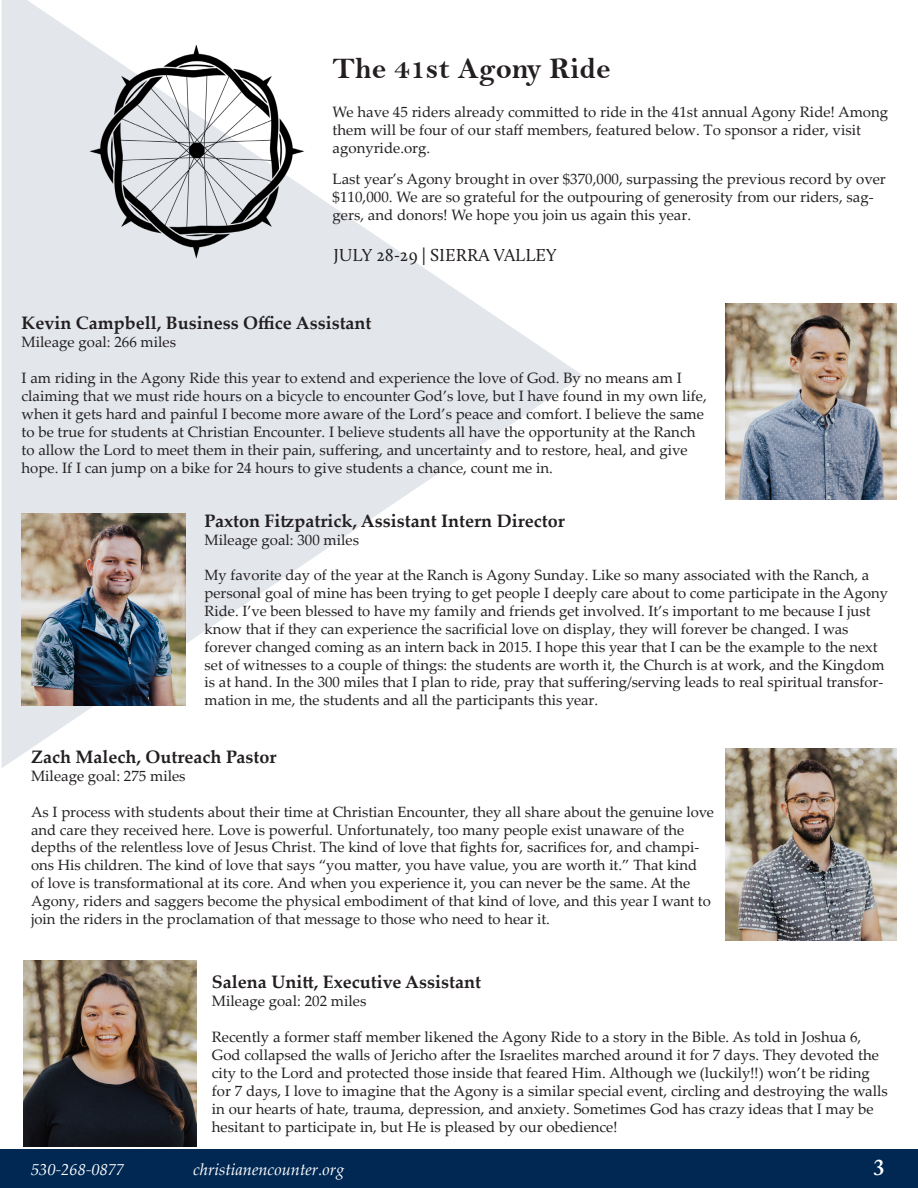
<style>
.page{position:relative;width:918px;height:1188px;background:#fff}
.page>*{position:absolute;margin:0;border:0;box-sizing:border-box;transform-origin:0 0}
.t1{font:30px "Bell MT Bold";color:#231f20}
.t2{font:600 22.5px "Adobe Caslon Pro";color:#fff}
.t3{font:700 18px "Palatino Linotype";color:#231f20}
.t4{font:18px "Calluna";color:#231f20}
.t5{font:italic 16.5px "Palatino Linotype";color:#fff}
.t6{font:15px/18px "Palatino Linotype";color:#231f20}
.t7{font:14.85px/17.9px "Palatino Linotype";color:#231f20}
</style>
<div class="page">
<svg style="left:2px;top:0;width:581px;height:768px"></svg>
<div style="left:0;top:1150px;width:918px;height:38px;background:#002853"></div>
<img style="left:23px;top:961px;width:174px;height:186px">
<img style="left:22px;top:513px;width:164px;height:193px">
<img style="left:726px;top:304px;width:171px;height:196px">
<img style="left:725px;top:748px;width:171px;height:193px">
<img style="left:65px;top:46px;width:251px;height:219px">
<p class="t1" style="left:333px;top:50px;width:279px">The 41st Agony Ride</p>
<p class="t6" style="left:333px;top:102px;width:557px">We have 45 riders already committed to ride in the 41st annual Agony Ride! Among them will be four of our staff members, featured below. To sponsor a rider, visit agonyride.org.</p>
<p class="t6" style="left:333px;top:169px;width:555px">Last year’s Agony brought in over $370,000, surpassing the previous record by over $110,000. We are so grateful for the outpouring of generosity from our riders, sag&shy;gers, and donors! We hope you join us again this year.</p>
<p class="t4" style="left:334px;top:244px;width:224px">JULY 28-29 | SIERRA VALLEY</p>
<p class="t3" style="left:22px;top:310px;width:352px">Kevin Campbell, Business Office Assistant</p>
<p class="t6" style="left:22px;top:332px;width:156px">Mileage goal: 266 miles</p>
<p class="t6" style="left:22px;top:368px;width:687px">I am riding in the Agony Ride this year to extend and experience the love of God. By no means am I claiming that we must ride hours on a bicycle to encounter God’s love, but I have found in my own life, when it gets hard and painful I become more aware of the Lord’s peace and comfort. I believe the same to be true for students at Christian Encounter. I believe students all have the opportunity at the Ranch to allow the Lord to meet them in their pain, suffering, and uncertainty and to restore, heal, and give hope. If I can jump on a bike for 24 hours to give students a chance, count me in.</p>
<p class="t3" style="left:205px;top:508px;width:362px">Paxton Fitzpatrick, Assistant Intern Director</p>
<p class="t6" style="left:205px;top:530px;width:156px">Mileage goal: 300 miles</p>
<p class="t7" style="left:205px;top:566px;width:685px">My favorite day of the year at the Ranch is Agony Sunday. Like so many associated with the Ranch, a personal goal of mine has been trying to get people I deeply care about to come participate in the Agony Ride. I’ve been blessed to have my family and friends get involved. It’s important to me because I just know that if they can experience the sacrificial love on display, they will forever be changed. I was forever changed coming as an intern back in 2015. I hope this year that I can be the example to the next set of witnesses to a couple of things: the students are worth it, the Church is at work, and the Kingdom is at hand. In the 300 miles that I plan to ride, pray that suffering/serving leads to real spiritual transfor&shy;mation in me, the students and all the participants this year.</p>
<p class="t3" style="left:31px;top:744px;width:247px">Zach Malech, Outreach Pastor</p>
<p class="t6" style="left:31px;top:766px;width:156px">Mileage goal: 275 miles</p>
<p class="t7" style="left:31px;top:802px;width:684px">As I process with students about their time at Christian Encounter, they all share about the genuine love and care they received here. Love is powerful. Unfortunately, too many people exist unaware of the depths of the relentless love of Jesus Christ. The kind of love that fights for, sacrifices for, and champi&shy;ons His children. The kind of love that says “you matter, you have value, you are worth it.” That kind of love is transformational at its core. And when you experience it, you can never be the same. At the Agony, riders and saggers become the physical embodiment of that kind of love, and this year I want to join the riders in the proclamation of that message to those who need to hear it.</p>
<p class="t3" style="left:212px;top:969px;width:271px">Salena Unitt, Executive Assistant</p>
<p class="t6" style="left:212px;top:991px;width:156px">Mileage goal: 202 miles</p>
<p class="t6" style="left:212px;top:1027px;width:677px">Recently a former staff member likened the Agony Ride to a story in the Bible. As told in Joshua 6, God collapsed the walls of Jericho after the Israelites marched around it for 7 days. They devoted the city to the Lord and protected those inside that feared Him. Although we (luckily!!) won’t be riding for 7 days, I love to imagine that the Agony is a similar special event, circling and destroying the walls in our hearts of hate, trauma, depression, and anxiety. Sometimes God has crazy ideas that I may be hesitant to participate in, but He is pleased by our obedience!</p>
<p class="t5" style="left:31px;top:1158px;width:95px">530-268-0877</p>
<p class="t5" style="left:193px;top:1158px;width:153px">christianencounter.org</p>
<p class="t2" style="left:874px;top:1154px;width:13px">3</p>
</div>
